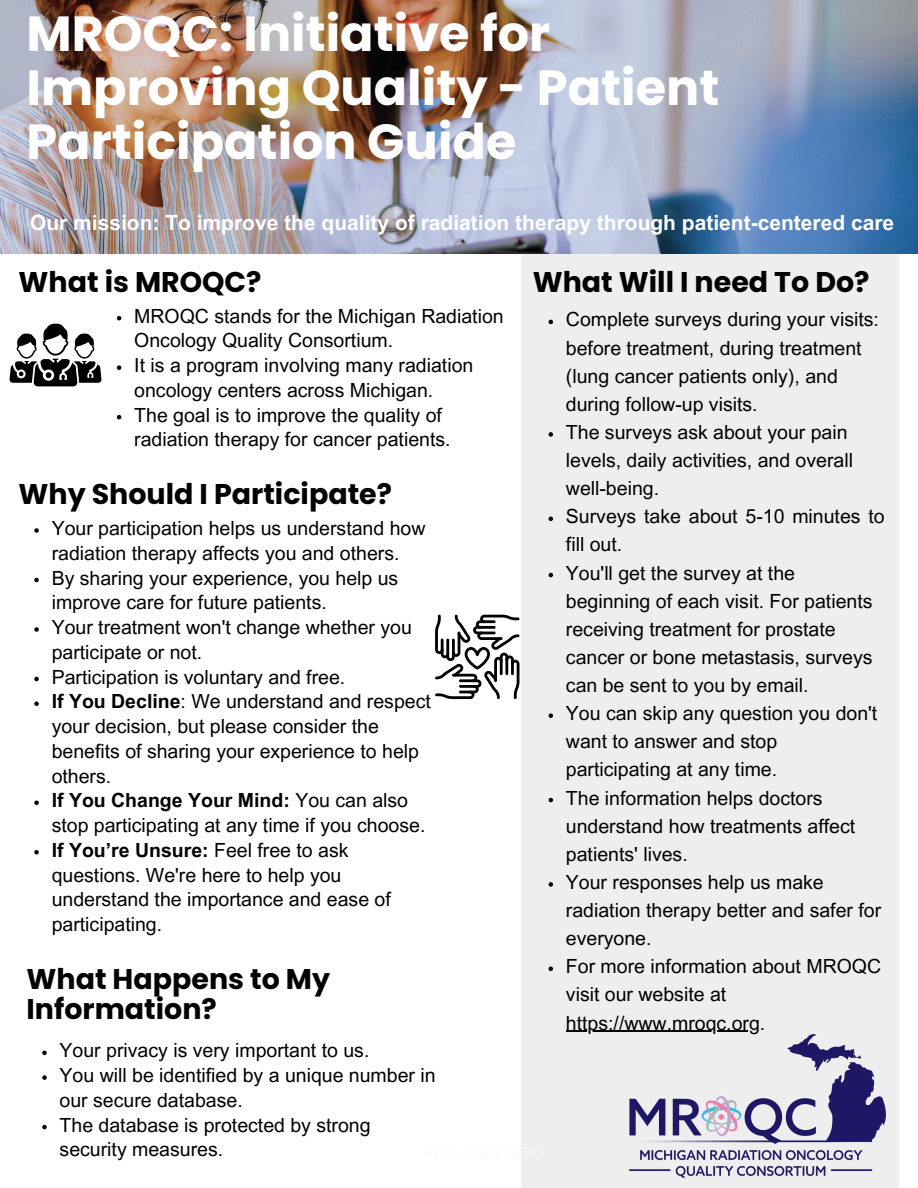
<style>
.page{position:relative;width:918px;height:1188px;background:#fff}
.page>*{position:absolute;margin:0;border:0;box-sizing:border-box;transform-origin:0 0}
.t1{font:700 49.35px/54px "Poppins";color:#fff}
.t2{font:700 28.5px/30.3px "Poppins";color:#000}
.t3{font:700 21px "Arial MT Pro";color:#fff}
.t4{font:19.5px/28.2px "Arial MT Pro";color:#000}
.s1{font-weight:700}
</style>
<div class="page">
<div style="left:521px;top:0;width:378px;height:1188px;background:#eee"></div>
<img style="left:0;top:0;width:918px;height:253px">
<svg style="left:435px;top:615px;width:84px;height:84px"></svg>
<img style="left:630px;top:1034px;width:255px;height:143px">
<svg style="left:9px;top:323px;width:93px;height:63px"></svg>
<svg style="left:549px;top:320px;width:4px;height:4px"></svg>
<svg style="left:549px;top:432px;width:4px;height:5px"></svg>
<svg style="left:549px;top:517px;width:4px;height:4px"></svg>
<svg style="left:549px;top:573px;width:4px;height:4px"></svg>
<svg style="left:549px;top:713px;width:4px;height:5px"></svg>
<svg style="left:549px;top:798px;width:4px;height:4px"></svg>
<svg style="left:549px;top:882px;width:4px;height:5px"></svg>
<svg style="left:549px;top:967px;width:4px;height:4px"></svg>
<hr style="left:566px;top:1031px;width:194px;height:1px;background:#000">
<svg style="left:117px;top:316px;width:4px;height:4px"></svg>
<svg style="left:117px;top:365px;width:4px;height:5px"></svg>
<svg style="left:117px;top:415px;width:4px;height:4px"></svg>
<svg style="left:34px;top:528px;width:5px;height:5px"></svg>
<svg style="left:34px;top:578px;width:5px;height:4px"></svg>
<svg style="left:34px;top:627px;width:5px;height:5px"></svg>
<svg style="left:34px;top:677px;width:5px;height:4px"></svg>
<svg style="left:34px;top:702px;width:5px;height:4px"></svg>
<svg style="left:34px;top:801px;width:5px;height:4px"></svg>
<svg style="left:34px;top:850px;width:5px;height:5px"></svg>
<svg style="left:42px;top:1051px;width:5px;height:4px"></svg>
<svg style="left:42px;top:1075px;width:5px;height:5px"></svg>
<svg style="left:42px;top:1125px;width:5px;height:4px"></svg>
<p class="t1" style="left:27px;top:7px;width:694px">MROQC: Initiative for<br>Improving Quality - Patient<br>Participation Guide</p>
<h2 class="t3" style="left:30px;top:214px;width:866px">Our mission: To improve the quality of radiation therapy through patient-centered care</h2>
<p class="t2" style="left:19px;top:267px;width:245px">What is MROQC?</p>
<h2 class="t4" style="left:134px;top:306px;width:371px;line-height:24.8px">MROQC stands for the Michigan Radiation<br>Oncology Quality Consortium.</h2>
<p class="t4" style="left:134px;top:355px;width:341px;line-height:24.8px">It is a program involving many radiation oncology centers across Michigan.</p>
<p class="t4" style="left:134px;top:405px;width:318px;line-height:24.8px">The goal is to improve the quality of radiation therapy for cancer patients.</p>
<p class="t2" style="left:19px;top:479px;width:375px">Why Should I Participate?</p>
<p class="t4" style="left:52px;top:518px;width:375px;line-height:24.8px">Your participation helps us understand how radiation therapy affects you and others.</p>
<p class="t4" style="left:52px;top:568px;width:348px;line-height:24.8px">By sharing your experience, you help us improve care for future patients.</p>
<p class="t4" style="left:52px;top:617px;width:362px;line-height:24.8px">Your treatment won't change whether you participate or not.</p>
<p class="t4" style="left:52px;top:665px;width:295px">Participation is voluntary and free.</p>
<p class="t4" style="left:52px;top:691px;width:381px;line-height:24.8px"><span class="s1">If You Decline</span>: We understand and respect your decision, but please consider the benefits of sharing your experience to help others.</p>
<p class="t4" style="left:52px;top:790px;width:375px;line-height:24.8px"><span class="s1">If You Change Your Mind:</span> You can also stop participating at any time if you choose.</p>
<p class="t4" style="left:52px;top:840px;width:341px;line-height:24.8px"><span class="s1">If You’re Unsure:</span> Feel free to ask questions. We're here to help you understand the importance and ease of participating.</p>
<h2 class="t2" style="left:27px;top:964px;width:305px">What Happens to My<br>Information?</h2>
<p class="t4" style="left:60px;top:1039px;width:311px">Your privacy is very important to us.</p>
<p class="t4" style="left:60px;top:1065px;width:377px;line-height:24.8px">You will be identified by a unique number in our secure database.</p>
<p class="t4" style="left:60px;top:1115px;width:312px;line-height:24.8px">The database is protected by strong security measures.</p>
<h2 class="t2" style="left:533px;top:267px;width:338px">What Will I need To Do?</h2>
<p class="t4" style="left:566px;top:308px;width:315px">Complete surveys during your visits: before treatment, during treatment (lung cancer patients only), and during follow-up visits.</p>
<p class="t4" style="left:566px;top:420px;width:289px">The surveys ask about your pain levels, daily activities, and overall well-being.</p>
<p class="t4" style="left:566px;top:505px;width:320px">Surveys take about 5-10 minutes to fill out.</p>
<p class="t4" style="left:566px;top:561px;width:308px">You'll get the survey at the beginning of each visit. For patients receiving treatment for prostate cancer or bone metastasis, surveys can be sent to you by email.</p>
<p class="t4" style="left:566px;top:702px;width:313px">You can skip any question you don't want to answer and stop participating at any time.</p>
<p class="t4" style="left:566px;top:786px;width:291px">The information helps doctors understand how treatments affect patients' lives.</p>
<p class="t4" style="left:566px;top:870px;width:317px">Your responses help us make radiation therapy better and safer for everyone.</p>
<p class="t4" style="left:566px;top:955px;width:317px">For more information about MROQC visit our website at</p>
<h3 class="t4" style="left:566px;top:1011px;width:201px">https://www.mroqc.org.</h3>
</div>
